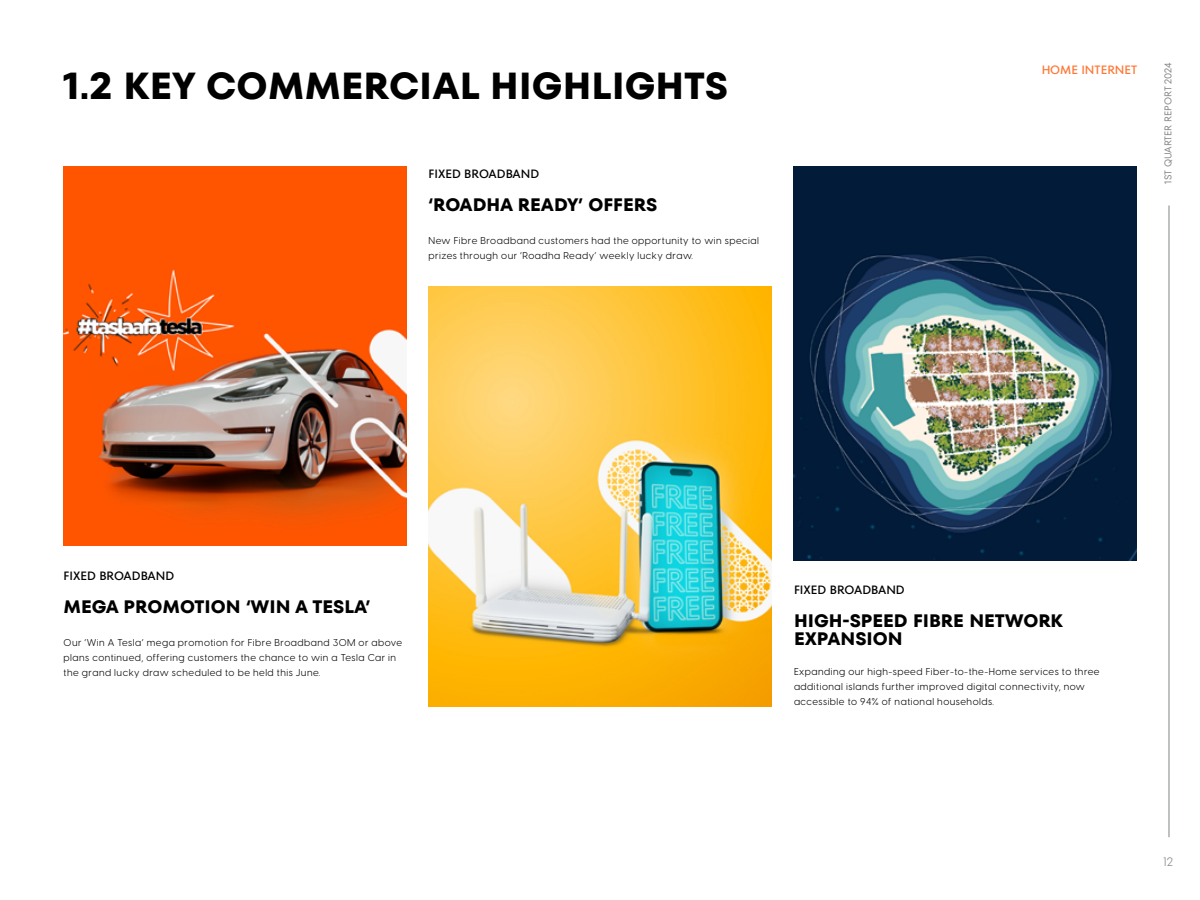
<style>
.page{position:relative;width:1200px;height:900px;background:#fff}
.page>*{position:absolute;margin:0;border:0;box-sizing:border-box;transform-origin:0 0}
.t1{font:700 37.5px "TT Fors";color:#000}
.t2{font:700 18px/18px "TT Fors";color:#000}
.t3{font:500 12px "TT Fors";color:#000}
.t4{font:500 12px "TT Fors";color:#ff5400}
.t5{font:12px "Visby CF";color:#828383}
.t6{font:9.75px/15px "Visby CF";letter-spacing:.05em;color:#000}
.t7{font:9.75px "TT Fors";color:#828383}
</style>
<div class="page">
<img style="left:63px;top:166px;width:343px;height:380px">
<img style="left:428px;top:287px;width:343px;height:420px">
<img style="left:794px;top:166px;width:343px;height:394px">
<hr style="left:1169px;top:206px;width:1px;height:631px;background:#828383">
<h1 class="t1" style="left:63px;top:63px;width:666px">1.2 KEY COMMERCIAL HIGHLIGHTS</h1>
<p class="t7" style="left:1162px;top:184px;width:122px;rotate:-90deg">1ST QUARTER REPORT 2024</p>
<p class="t4" style="left:1041px;top:63px;width:97px">HOME INTERNET</p>
<p class="t3" style="left:429px;top:166px;width:112px">FIXED BROADBAND</p>
<h2 class="t2" style="left:429px;top:195px;width:230px">‘ROADHA READY’ OFFERS</h2>
<p class="t6" style="left:429px;top:232px;width:332px">New Fibre Broadband customers had the opportunity to win special prizes through our ‘Roadha Ready’ weekly lucky draw.</p>
<p class="t3" style="left:64px;top:568px;width:112px">FIXED BROADBAND</p>
<h2 class="t2" style="left:64px;top:597px;width:308px">MEGA PROMOTION ‘WIN A TESLA’</h2>
<p class="t6" style="left:64px;top:634px;width:340px">Our ‘Win A Tesla’ mega promotion for Fibre Broadband 30M or above plans continued, offering customers the chance to win a Tesla Car in the grand lucky draw scheduled to be held this June.</p>
<p class="t3" style="left:794px;top:583px;width:112px">FIXED BROADBAND</p>
<h2 class="t2" style="left:794px;top:612px;width:271px">HIGH-SPEED FIBRE NETWORK<br>EXPANSION</h2>
<p class="t6" style="left:794px;top:664px;width:307px">Expanding our high-speed Fiber-to-the-Home services to three additional islands further improved digital connectivity, now accessible to 94% of national households.</p>
<p class="t5" style="left:1163px;top:853px;width:11px">12</p>
</div>
